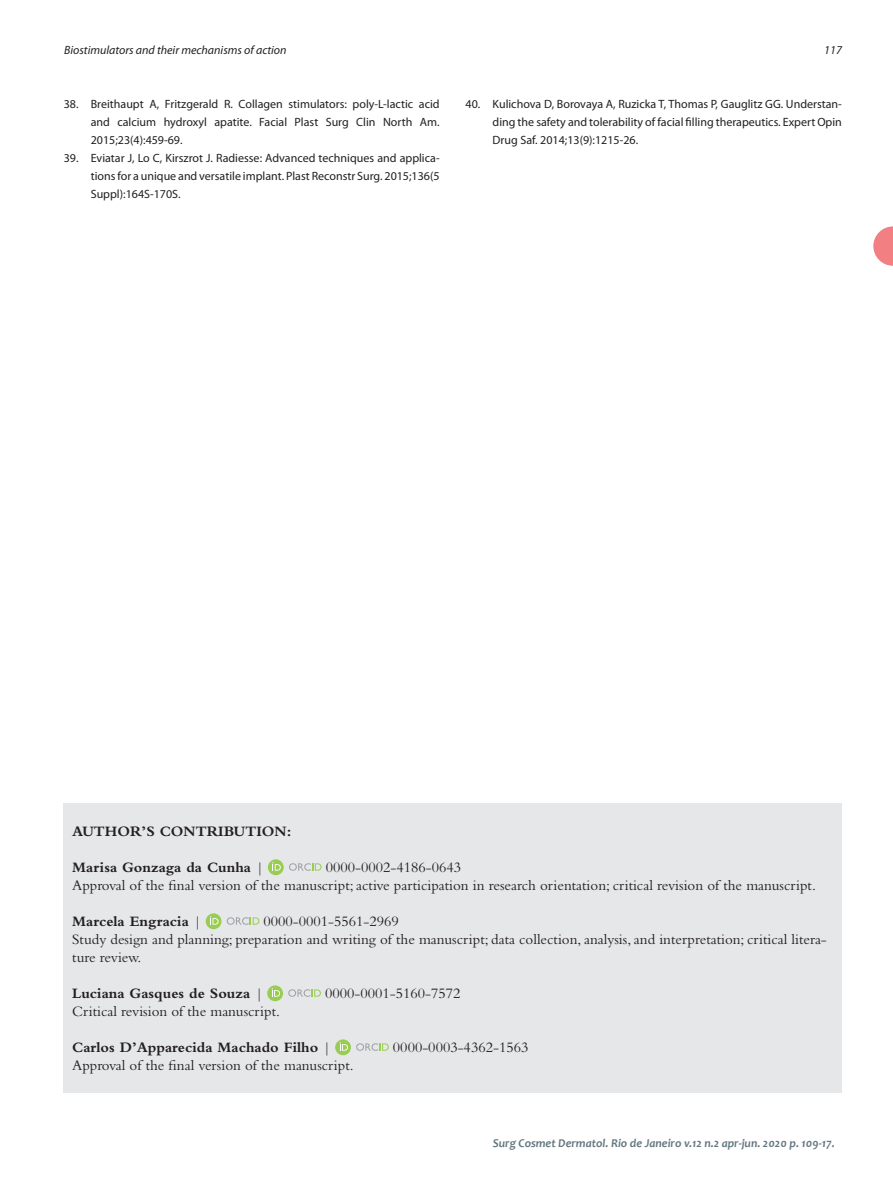
<style>
.page{position:relative;width:893px;height:1191px;background:#fff}
.page>*{position:absolute;margin:0;border:0;box-sizing:border-box;transform-origin:0 0}
.t1{font:15px/18px "Bembo Std";color:#231f20}
.t2{font:700 15px "Bembo Std";color:#231f20}
.t3{font:12px/18px "Myriad Pro";color:#231f20;text-align:justify}
.t4{font:italic 700 12px "Candara";color:#647882}
.t5{font:italic 12px "Myriad Pro";color:#231f20}
.s1{font-weight:400}
</style>
<div class="page">
<svg style="left:873px;top:226px;width:20px;height:40px"></svg>
<div style="left:64px;top:803px;width:778px;height:290px;background:#e6e7e9"></div>
<svg style="left:268px;top:859px;width:16px;height:16px"></svg>
<svg style="left:289px;top:863px;width:33px;height:7px"></svg>
<svg style="left:272px;top:862px;width:9px;height:8px"></svg>
<div style="left:206px;top:913px;width:15px;height:16px;background:#99cc52;border-radius:50%"></div>
<svg style="left:227px;top:917px;width:32px;height:7px"></svg>
<svg style="left:210px;top:916px;width:9px;height:8px"></svg>
<svg style="left:267px;top:985px;width:16px;height:16px"></svg>
<svg style="left:288px;top:989px;width:33px;height:7px"></svg>
<svg style="left:272px;top:988px;width:8px;height:8px"></svg>
<svg style="left:335px;top:1039px;width:16px;height:16px"></svg>
<svg style="left:356px;top:1043px;width:33px;height:7px"></svg>
<svg style="left:340px;top:1042px;width:8px;height:8px"></svg>
<p class="t5" style="left:64px;top:44px;width:224px">Biostimulators and their mechanisms of action</p>
<p class="t5" style="left:824px;top:44px;width:19px">117</p>
<p class="t3" style="left:91px;top:95px;width:350px;text-indent:-27px">38. Breithaupt A, Fritzgerald R. Collagen stimulators: poly-L-lactic acid and calcium hydroxyl apatite. Facial Plast Surg Clin North Am.<br>2015;23(4):459-69.</p>
<p class="t3" style="left:91px;top:149px;width:350px;text-indent:-27px">39. Eviatar J, Lo C, Kirszrot J. Radiesse: Advanced techniques and applica&shy;tions for a unique and versatile implant. Plast Reconstr Surg. 2015;136(5<br>Suppl):164S-170S.</p>
<p class="t3" style="left:493px;top:95px;width:351px;text-indent:-27px">40. Kulichova D, Borovaya A, Ruzicka T, Thomas P, Gauglitz GG. Understan&shy;ding the safety and tolerability of facial filling therapeutics. Expert Opin Drug Saf. 2014;13(9):1215-26.</p>
<p class="t2" style="left:72px;top:823px;width:221px">AUTHOR’S CONTRIBUTION:</p>
<p class="t2" style="left:72px;top:859px;width:193px">Marisa Gonzaga da Cunha <span class="s1">|</span></p>
<p class="t1" style="left:326px;top:858px;width:137px">0000-0002-4186-0643</p>
<p class="t1" style="left:72px;top:876px;width:745px">Approval of the final version of the manuscript; active participation in research orientation; critical revision of the manuscript.</p>
<p class="t2" style="left:72px;top:913px;width:131px">Marcela Engracia <span class="s1">|</span></p>
<p class="t1" style="left:264px;top:912px;width:137px">0000-0001-5561-2969</p>
<p class="t1" style="left:72px;top:930px;width:756px">Study design and planning; preparation and writing of the manuscript; data collection, analysis, and interpretation; critical litera&shy;ture review.</p>
<p class="t2" style="left:72px;top:985px;width:192px">Luciana Gasques de Souza <span class="s1">|</span></p>
<p class="t1" style="left:325px;top:984px;width:137px">0000-0001-5160-7572</p>
<p class="t1" style="left:72px;top:1002px;width:209px">Critical revision of the manuscript.</p>
<p class="t2" style="left:72px;top:1039px;width:260px">Carlos D’Apparecida Machado Filho <span class="s1">|</span></p>
<p class="t1" style="left:393px;top:1038px;width:137px">0000-0003-4362-1563</p>
<p class="t1" style="left:72px;top:1056px;width:283px">Approval of the final version of the manuscript.</p>
<p class="t4" style="left:493px;top:1136px;width:343px">Surg Cosmet Dermatol. Rio de Janeiro v.12 n.2 apr-jun. 2020 p. 109-17.</p>
</div>
